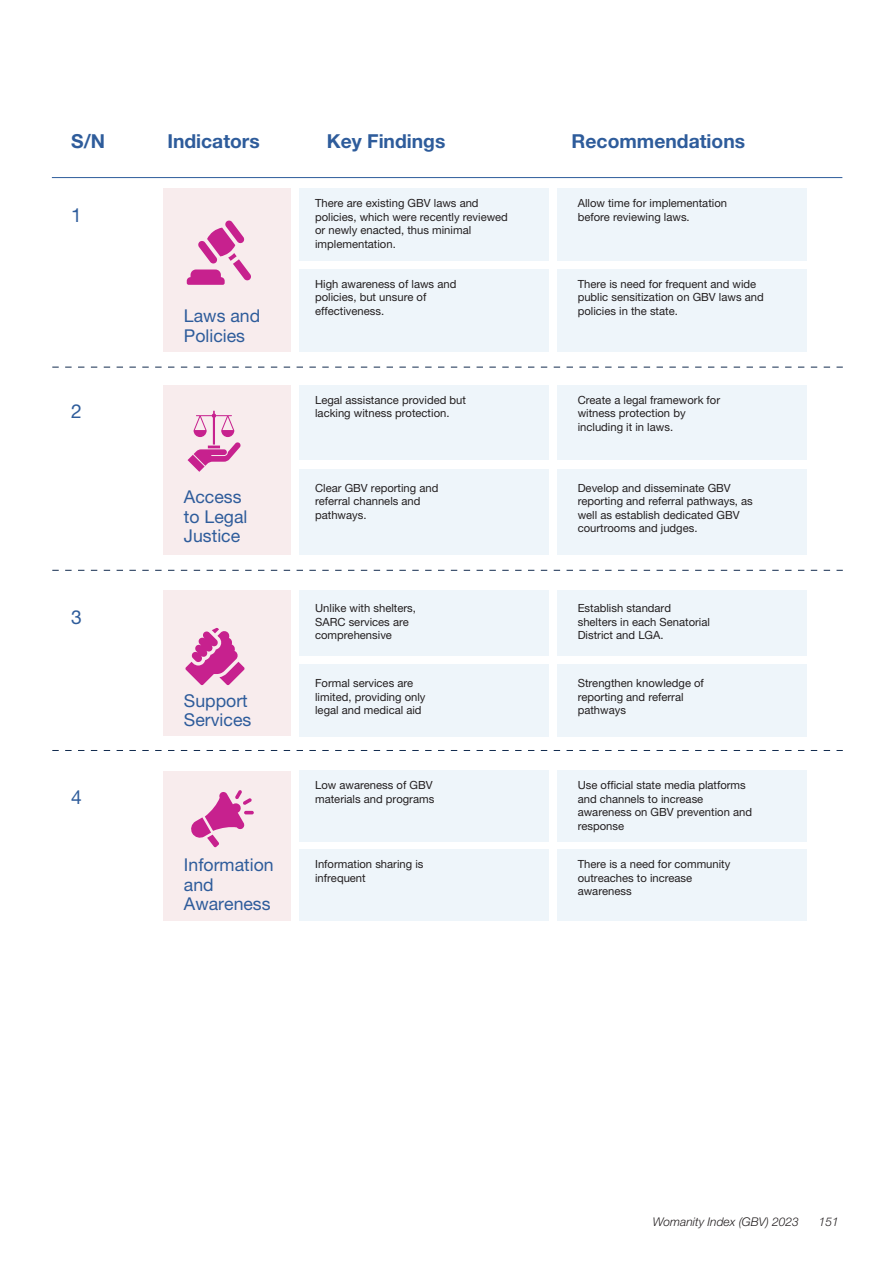
<style>
.page{position:relative;width:893px;height:1263px;background:#fff}
.page>*{position:absolute;margin:0;border:0;box-sizing:border-box;transform-origin:0 0}
.t1{font:700 19.35px "Helvetica Neue LT Pro";color:#2e5c9b}
.t2{font:19.35px "Helvetica Neue LT Pro";color:#2e5c9b}
.t3{font:17.7px/19.5px "Helvetica Neue LT Pro";color:#2e5c9b}
.t4{font:italic 300 12px "Helvetica Neue LT Pro";color:#231f20}
.t5{font:11.25px/13.5px "Helvetica Neue LT Pro";color:#231f20}
</style>
<div class="page">
<div style="left:164px;top:188px;width:127px;height:164px;background:#f8eced"></div>
<div style="left:299px;top:188px;width:250px;height:73px;background:#eef5fa"></div>
<div style="left:557px;top:188px;width:250px;height:73px;background:#eef5fa"></div>
<div style="left:557px;top:270px;width:250px;height:82px;background:#eef5fa"></div>
<div style="left:299px;top:270px;width:250px;height:82px;background:#eef5fa"></div>
<hr style="left:52px;top:177px;width:790px;height:1px;background:#2e5c9b">
<svg style="left:52px;top:367px;width:791px;height:1px"></svg>
<svg style="left:52px;top:570px;width:791px;height:1px"></svg>
<div style="left:164px;top:385px;width:127px;height:169px;background:#f8eced"></div>
<div style="left:299px;top:385px;width:250px;height:74px;background:#eef5fa"></div>
<div style="left:557px;top:385px;width:250px;height:74px;background:#eef5fa"></div>
<div style="left:557px;top:469px;width:250px;height:85px;background:#eef5fa"></div>
<div style="left:299px;top:469px;width:250px;height:85px;background:#eef5fa"></div>
<div style="left:164px;top:591px;width:127px;height:145px;background:#f8eced"></div>
<div style="left:299px;top:591px;width:250px;height:65px;background:#eef5fa"></div>
<div style="left:557px;top:591px;width:250px;height:65px;background:#eef5fa"></div>
<div style="left:557px;top:664px;width:250px;height:72px;background:#eef5fa"></div>
<div style="left:299px;top:664px;width:250px;height:72px;background:#eef5fa"></div>
<svg style="left:52px;top:750px;width:791px;height:1px"></svg>
<div style="left:164px;top:771px;width:127px;height:149px;background:#f8eced"></div>
<div style="left:299px;top:771px;width:250px;height:71px;background:#eef5fa"></div>
<div style="left:557px;top:771px;width:250px;height:71px;background:#eef5fa"></div>
<div style="left:299px;top:849px;width:250px;height:71px;background:#eef5fa"></div>
<div style="left:557px;top:849px;width:250px;height:71px;background:#eef5fa"></div>
<svg style="left:187px;top:220px;width:64px;height:65px"></svg>
<svg style="left:188px;top:411px;width:53px;height:61px"></svg>
<svg style="left:185px;top:628px;width:60px;height:57px"></svg>
<svg style="left:191px;top:790px;width:63px;height:57px"></svg>
<hr style="left:0;top:0;width:1px;height:138px;background:#6d1752">
<p class="t1" style="left:71px;top:129px;width:35px">S/N</p>
<p class="t1" style="left:167px;top:129px;width:94px">Indicators</p>
<p class="t2" style="left:71px;top:203px;width:12px">1</p>
<p class="t2" style="left:71px;top:399px;width:12px">2</p>
<p class="t2" style="left:71px;top:605px;width:12px">3</p>
<p class="t2" style="left:71px;top:785px;width:12px">4</p>
<p class="t3" style="left:184px;top:306px;width:78px">Laws and<br>Policies</p>
<p class="t3" style="left:184px;top:487px;width:65px">Access to Legal<br>Justice</p>
<p class="t3" style="left:184px;top:690px;width:69px">Support<br>Services</p>
<p class="t3" style="left:184px;top:855px;width:91px">Information and<br>Awareness</p>
<p class="t1" style="left:327px;top:129px;width:120px">Key Findings</p>
<p class="t1" style="left:572px;top:129px;width:175px">Recommendations</p>
<p class="t5" style="left:315px;top:196px;width:194px">There are existing GBV laws and policies, which were recently reviewed or newly enacted, thus minimal implementation.</p>
<p class="t5" style="left:315px;top:277px;width:143px">High awareness of laws and policies, but unsure of effectiveness.</p>
<p class="t5" style="left:315px;top:393px;width:152px">Legal assistance provided but lacking witness protection.</p>
<p class="t5" style="left:315px;top:481px;width:125px">Clear GBV reporting and referral channels and pathways.</p>
<p class="t5" style="left:315px;top:601px;width:102px">Unlike with shelters,<br>SARC services are comprehensive</p>
<p class="t5" style="left:315px;top:676px;width:112px">Formal services are limited, providing only legal and medical aid</p>
<p class="t5" style="left:578px;top:196px;width:151px">Allow time for implementation before reviewing laws.</p>
<p class="t5" style="left:578px;top:277px;width:187px">There is need for frequent and wide public sensitization on GBV laws and policies in the state.</p>
<p class="t5" style="left:578px;top:393px;width:144px">Create a legal framework for witness protection by including it in laws.</p>
<p class="t5" style="left:578px;top:481px;width:177px">Develop and disseminate GBV reporting and referral pathways, as well as establish dedicated GBV courtrooms and judges.</p>
<p class="t5" style="left:578px;top:601px;width:134px">Establish standard shelters in each Senatorial<br>District and LGA.</p>
<p class="t5" style="left:578px;top:676px;width:128px">Strengthen knowledge of reporting and referral pathways</p>
<p class="t5" style="left:315px;top:778px;width:121px">Low awareness of GBV materials and programs</p>
<p class="t5" style="left:578px;top:778px;width:176px">Use official state media platforms and channels to increase awareness on GBV prevention and response</p>
<p class="t5" style="left:315px;top:857px;width:110px">Information sharing is infrequent</p>
<p class="t5" style="left:578px;top:857px;width:154px">There is a need for community outreaches to increase awareness</p>
<p class="t4" style="left:653px;top:1214px;width:148px">Womanity Index (GBV) 2023</p>
<p class="t4" style="left:819px;top:1214px;width:22px">151</p>
</div>
